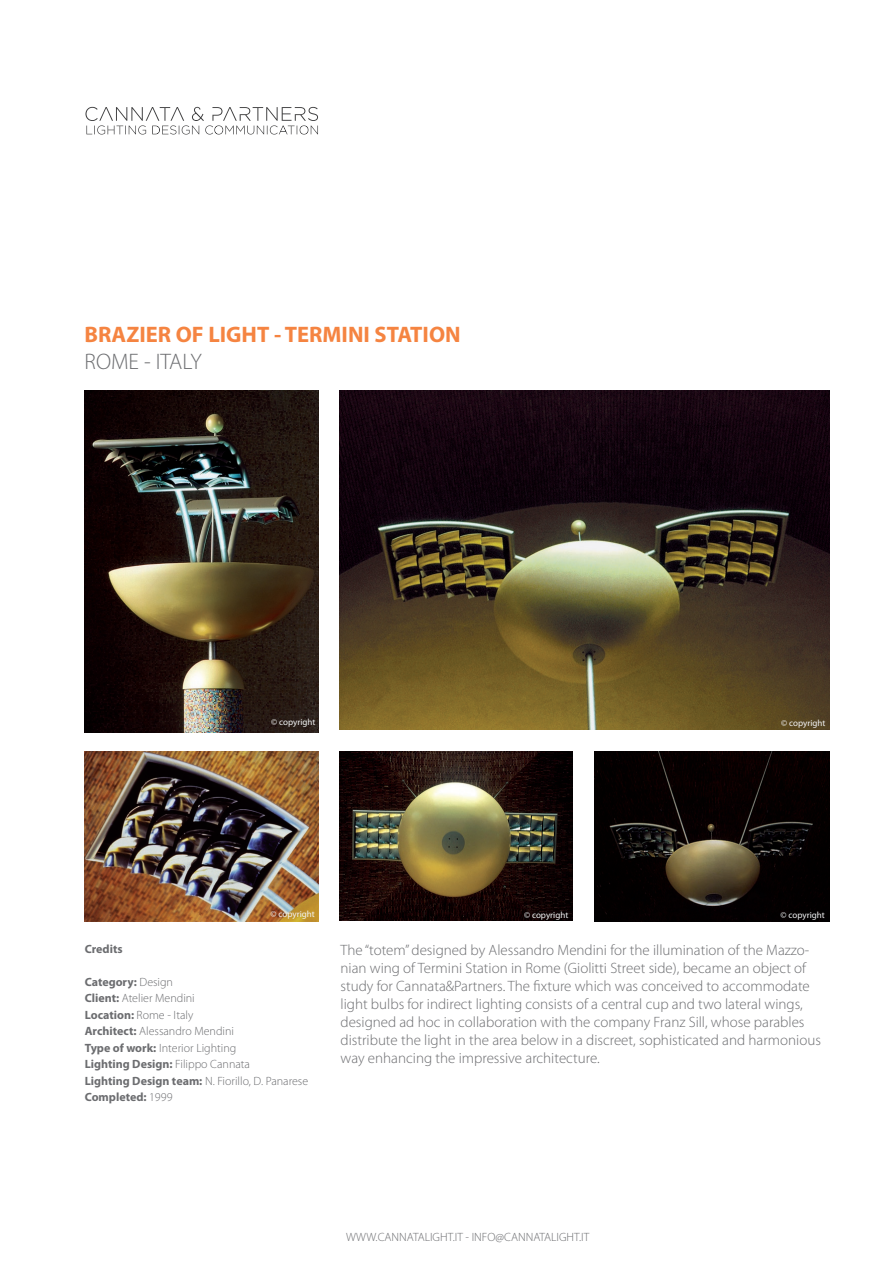
<style>
.page{position:relative;width:893px;height:1263px;background:#fff}
.page>*{position:absolute;margin:0;border:0;box-sizing:border-box;transform-origin:0 0}
.t1{font:700 22.5px "Myriad Pro";color:#f58441}
.t2{font:300 22.5px "Myriad Pro";color:#6c6d70}
.t3{font:300 15px/18px "Myriad Pro";color:#6c6d70}
.t4{font:300 12px/16.5px "Myriad Pro";color:#6c6d70}
.t5{font:700 12px "Myriad Pro";color:#6c6d70}
.t6{font:9px "Myriad Pro";color:#f2f3f4}
.s1{font-weight:700}
</style>
<div class="page">
<svg style="left:85px;top:107px;width:233px;height:28px"></svg>
<img style="left:339px;top:390px;width:490px;height:340px">
<img style="left:84px;top:752px;width:235px;height:170px">
<img style="left:84px;top:390px;width:234px;height:343px">
<img style="left:339px;top:752px;width:233px;height:168px">
<img style="left:594px;top:752px;width:235px;height:170px">
<h1 class="t1" style="left:85px;top:319px;width:378px">BRAZIER OF LIGHT - TERMINI STATION</h1>
<h1 class="t2" style="left:85px;top:349px;width:119px">ROME - ITALY</h1>
<p class="t6" style="left:271px;top:716px;width:46px">© copyright</p>
<p class="t6" style="left:781px;top:717px;width:46px">© copyright</p>
<p class="t6" style="left:271px;top:908px;width:46px">© copyright</p>
<p class="t6" style="left:524px;top:910px;width:46px">© copyright</p>
<p class="t6" style="left:781px;top:910px;width:46px">© copyright</p>
<p class="t5" style="left:85px;top:941px;width:39px">Credits</p>
<p class="t4" style="left:85px;top:973px;width:225px"><span class="s1">Category:</span> Design<br><span class="s1">Client:</span> Atelier Mendini<br><span class="s1">Location:</span> Rome - Italy<br><span class="s1">Architect:</span> Alessandro Mendini<br><span class="s1">Type of work:</span> Interior Lighting<br><span class="s1">Lighting Design:</span> Filippo Cannata<br><span class="s1">Lighting Design team:</span> N. Fiorillo, D. Panarese<br><span class="s1">Completed:</span> 1999</p>
<p class="t3" style="left:340px;top:941px;width:482px">The “totem” designed by Alessandro Mendini for the illumination of the Mazzo&shy;nian wing of Termini Station in Rome (Giolitti Street side), became an object of study for Cannata&amp;Partners. The fixture which was conceived to accommodate light bulbs for indirect lighting consists of a central cup and two lateral wings, designed ad hoc in collaboration with the company Franz Sill, whose parables distribute the light in the area below in a discreet, sophisticated and harmonious way enhancing the impressive architecture.</p>
<p class="t4" style="left:346px;top:1228px;width:245px">WWW.CANNATALIGHT.IT - INFO@CANNATALIGHT.IT</p>
</div>
